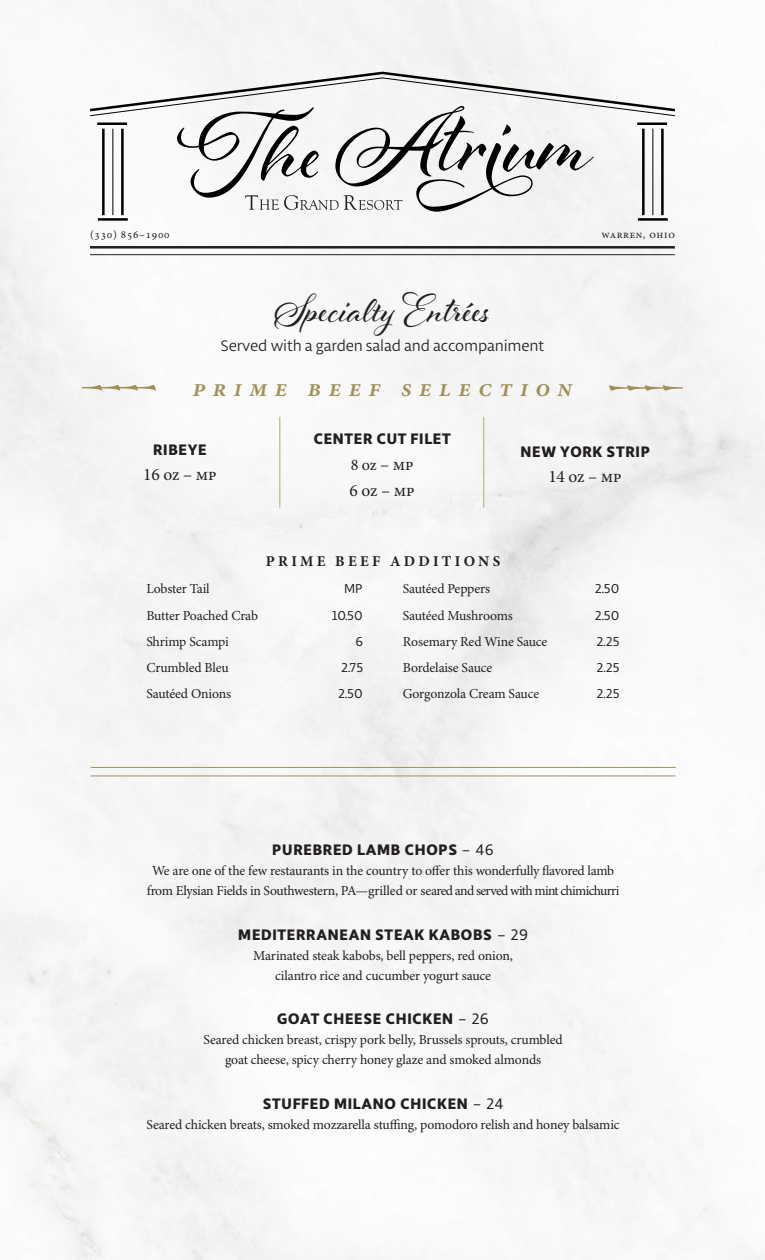
<style>
.page{position:relative;width:765px;height:1260px;background:#fff}
.page>*{position:absolute;margin:0;border:0;box-sizing:border-box;transform-origin:0 0}
.Heading_1{font:42.5px "Al Fresco";letter-spacing:-.01em;color:#231f20}
.Heading_1__Beef{font:italic 600 25px "Minion Pro";letter-spacing:.3em;color:#9f9157}
.Body_Copy__Steak{font:17.5px "Minion Pro";letter-spacing:-.01em;color:#231f20}
.Heading_3__Steak_Nam{font:800 16.25px "Libertad";letter-spacing:.045em;color:#231f20}
.Subheading_2__Served{font:16.25px "Libertad";letter-spacing:-.01em;color:#231f20}
.Paragraph_Style_10{font:800 16.25px "Libertad";letter-spacing:.045em;color:#231f20}
.Body_Copy__Steak-2{font:16.25px "Minion Pro";color:#231f20}
.Subheading{font:700 15px "Minion Pro";letter-spacing:.22em;color:#231f20}
.Body_Copy__Meal_Desc{font:13.75px/20px "Minion Pro";letter-spacing:-.015em;color:#231f20;text-align:center}
.Paragraph_Style_5{font:13.75px "Minion Pro";letter-spacing:-.01em;color:#231f20}
.Paragraph_Style_5-2{font:13.75px "Libertad";letter-spacing:-.01em;color:#231f20}
.Paragraph_Style_9{font:11.25px "Minion Pro";letter-spacing:.06em;color:#231f20}
.s1{font-size:17.5px}
.s2{font-weight:400}
</style>
<div class="page">
<img style="left:0;top:0;width:765px;height:1260px">
<hr style="left:280px;top:417px;width:1px;height:90px;background:#b4a778">
<hr style="left:483px;top:417px;width:1px;height:90px;background:#b4a778">
<svg style="left:609px;top:385px;width:74px;height:6px"></svg>
<svg style="left:82px;top:385px;width:74px;height:6px"></svg>
<hr style="left:90px;top:246px;width:585px;height:3px;background:#231f20">
<hr style="left:90px;top:254px;width:585px;height:1px;background:#231f20">
<hr style="left:91px;top:767px;width:585px;height:1px;background:#9f9157">
<hr style="left:91px;top:776px;width:585px;height:1px;background:#9f9157">
<hr style="left:113px;top:129px;width:1px;height:86px;background:#000">
<hr style="left:653px;top:129px;width:1px;height:86px;background:#000">
<hr style="left:121px;top:129px;width:3px;height:86px;background:#000">
<hr style="left:661px;top:129px;width:3px;height:86px;background:#000">
<hr style="left:102px;top:129px;width:3px;height:86px;background:#000">
<hr style="left:642px;top:129px;width:3px;height:86px;background:#000">
<hr style="left:98px;top:218px;width:30px;height:3px;background:#000">
<hr style="left:638px;top:218px;width:30px;height:3px;background:#000">
<svg style="left:87px;top:70px;width:591px;height:142px"></svg>
<p class="Paragraph_Style_9" style="left:90px;top:228px;width:81px">(330) 856–1900</p>
<p class="Paragraph_Style_9" style="left:602px;top:227px;width:75px">warren, ohio</p>
<p class="Heading_1" style="left:275px;top:281px;width:218px">Specialty Entrées</p>
<p class="Subheading_2__Served" style="left:221px;top:336px;width:325px">Served with a garden salad and accompaniment</p>
<p class="Heading_1__Beef" style="left:193px;top:370px;width:381px">prime beef selection</p>
<p class="Heading_3__Steak_Nam" style="left:314px;top:427px;width:139px">CENTER CUT FILET</p>
<p class="Body_Copy__Steak-2" style="left:351px;top:455px;width:64px">8 oz <span class="s1">– mp</span></p>
<p class="Body_Copy__Steak" style="left:350px;top:479px;width:67px">6 oz – mp</p>
<p class="Heading_3__Steak_Nam" style="left:153px;top:438px;width:55px">RIBEYE</p>
<p class="Body_Copy__Steak" style="left:143px;top:464px;width:75px">16 oz – mp</p>
<p class="Heading_3__Steak_Nam" style="left:521px;top:440px;width:131px">NEW YORK STRIP</p>
<p class="Body_Copy__Steak" style="left:548px;top:466px;width:75px">14 oz – mp</p>
<p class="Subheading" style="left:266px;top:550px;width:236px">PRIME BEEF ADDITIONS</p>
<p class="Paragraph_Style_5" style="left:146px;top:581px;width:65px">Lobster Tail</p>
<p class="Paragraph_Style_5-2" style="left:344px;top:581px;width:20px">MP</p>
<p class="Paragraph_Style_5" style="left:146px;top:607px;width:113px">Butter Poached Crab</p>
<p class="Paragraph_Style_5-2" style="left:332px;top:607px;width:32px">10.50</p>
<p class="Paragraph_Style_5" style="left:146px;top:633px;width:84px">Shrimp Scampi</p>
<p class="Paragraph_Style_5-2" style="left:356px;top:633px;width:9px">6</p>
<p class="Paragraph_Style_5" style="left:146px;top:660px;width:84px">Crumbled Bleu</p>
<p class="Paragraph_Style_5-2" style="left:341px;top:659px;width:24px">2.75</p>
<p class="Paragraph_Style_5" style="left:146px;top:686px;width:86px">Sautéed Onions</p>
<p class="Paragraph_Style_5-2" style="left:338px;top:686px;width:26px">2.50</p>
<p class="Paragraph_Style_5" style="left:403px;top:581px;width:89px">Sautéed Peppers</p>
<p class="Paragraph_Style_5-2" style="left:595px;top:581px;width:26px">2.50</p>
<p class="Paragraph_Style_5" style="left:403px;top:607px;width:112px">Sautéed Mushrooms</p>
<p class="Paragraph_Style_5-2" style="left:595px;top:607px;width:26px">2.50</p>
<p class="Paragraph_Style_5" style="left:403px;top:633px;width:146px">Rosemary Red Wine Sauce</p>
<p class="Paragraph_Style_5-2" style="left:597px;top:633px;width:25px">2.25</p>
<p class="Paragraph_Style_5" style="left:403px;top:660px;width:91px">Bordelaise Sauce</p>
<p class="Paragraph_Style_5-2" style="left:597px;top:659px;width:25px">2.25</p>
<p class="Paragraph_Style_5" style="left:403px;top:686px;width:138px">Gorgonzola Cream Sauce</p>
<p class="Paragraph_Style_5-2" style="left:597px;top:686px;width:25px">2.25</p>
<p class="Paragraph_Style_10" style="left:272px;top:839px;width:223px">PUREBRED LAMB CHOPS <span class="s2">– 46</span></p>
<p class="Body_Copy__Meal_Desc" style="left:147px;top:862px;width:474px">We are one of the few restaurants in the country to offer this wonderfully flavored lamb from Elysian Fields in Southwestern, PA—grilled or seared and served with mint chimichurri</p>
<p class="Heading_3__Steak_Nam" style="left:238px;top:923px;width:291px">MEDITERRANEAN STEAK KABOBS <span class="s2">– 29</span></p>
<p class="Body_Copy__Meal_Desc" style="left:253px;top:946px;width:261px">Marinated steak kabobs, bell peppers, red onion, cilantro rice and cucumber yogurt sauce</p>
<p class="Heading_3__Steak_Nam" style="left:277px;top:1007px;width:214px">GOAT CHEESE CHICKEN <span class="s2">– 26</span></p>
<p class="Body_Copy__Meal_Desc" style="left:203px;top:1030px;width:361px">Seared chicken breast, crispy pork belly, Brussels sprouts, crumbled goat cheese, spicy cherry honey glaze and smoked almonds</p>
<p class="Heading_3__Steak_Nam" style="left:263px;top:1092px;width:242px">STUFFED MILANO CHICKEN <span class="s2">– 24</span></p>
<p class="Body_Copy__Meal_Desc" style="left:147px;top:1115px;width:475px">Seared chicken breats, smoked mozzarella stuffing, pomodoro relish and honey balsamic</p>
</div>
